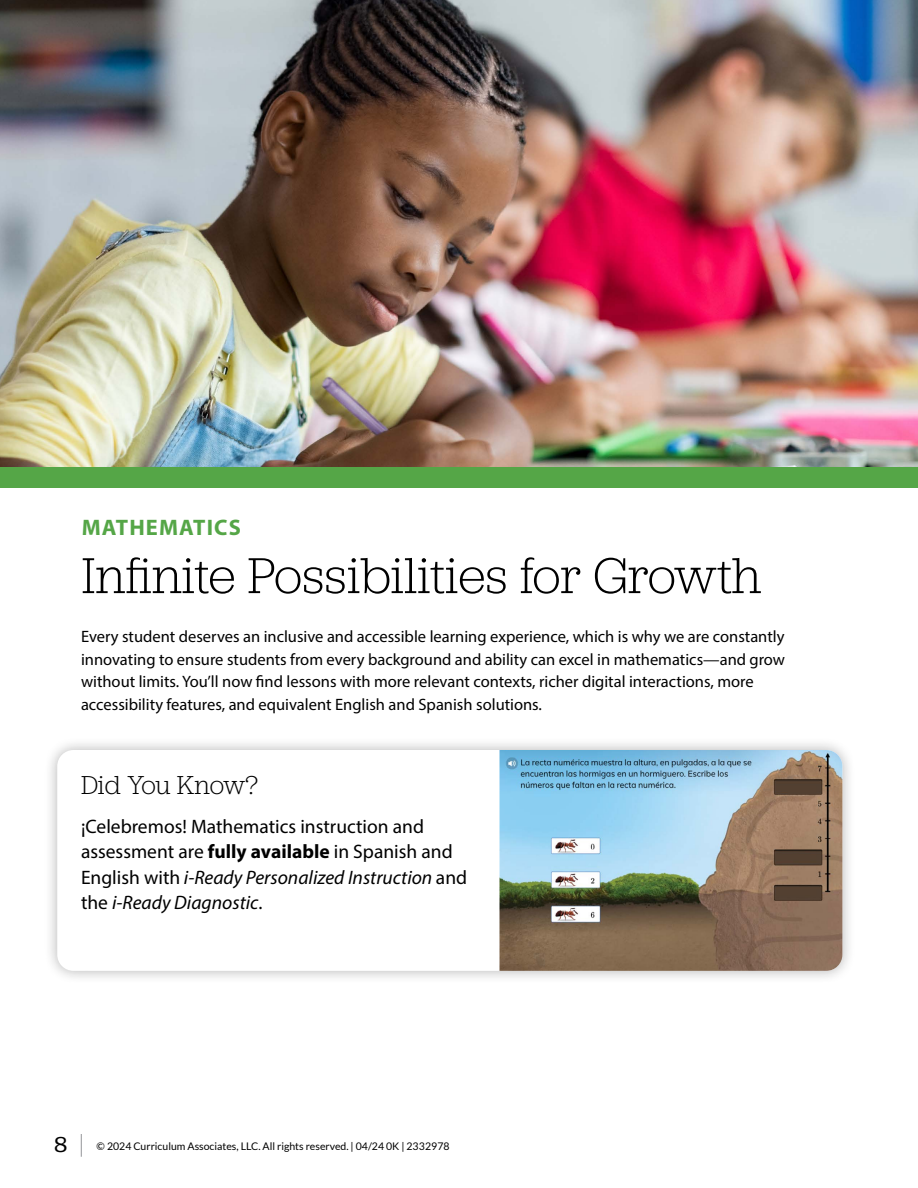
<style>
.page{position:relative;width:918px;height:1188px;background:#fff}
.page>*{position:absolute;margin:0;border:0;box-sizing:border-box;transform-origin:0 0}
.t1{font:300 52.5px "Jubilat";letter-spacing:-.005em;color:#000}
.t2{font:300 27px "Jubilat";letter-spacing:-.005em;color:#000}
.t3{font:700 22.5px "Myriad Pro";letter-spacing:.05em;color:#55a647}
.t4{font:22.5px "Jubilat";color:#000}
.t5{font:19.5px/25.5px "Myriad Pro";color:#000}
.t6{font:16.5px/22.5px "Myriad Pro";color:#000}
.t7{font:10.5px "Lato";color:#000}
.s1{font-weight:700}
.s2{font-style:italic}
</style>
<div class="page">
<svg style="left:81px;top:1134px;width:1px;height:23px"></svg>
<img style="left:0;top:0;width:918px;height:467px">
<div style="left:0;top:467px;width:918px;height:21px;background:#55a647"></div>
<div style="left:44px;top:736px;width:812px;height:248px;background:#000;opacity:.3"></div>
<div style="left:57px;top:750px;width:785px;height:221px;background:#fff;border-radius:16px"></div>
<img style="left:500px;top:750px;width:342px;height:221px">
<h3 class="t3" style="left:82px;top:512px;width:161px">MATHEMATICS</h3>
<h1 class="t1" style="left:82px;top:543px;width:681px">Infinite Possibilities for Growth</h1>
<p class="t6" style="left:81px;top:625px;width:706px">Every student deserves an inclusive and accessible learning experience, which is why we are constantly innovating to ensure students from every background and ability can excel in mathematics—and grow without limits. You’ll now find lessons with more relevant contexts, richer digital interactions, more accessibility features, and equivalent English and Spanish solutions.</p>
<h2 class="t2" style="left:81px;top:768px;width:179px">Did You Know?</h2>
<p class="t5" style="left:81px;top:813px;width:388px">¡Celebremos! Mathematics instruction and assessment are <span class="s1">fully available</span> in Spanish and English with <span class="s2">i-Ready Personalized Instruction</span> and the <span class="s2">i-Ready Diagnostic</span>.</p>
<h3 class="t4" style="left:54px;top:1131px;width:14px">8</h3>
<p class="t7" style="left:97px;top:1140px;width:354px">© 2024 Curriculum Associates, LLC. All rights reserved. | 04/24 0K | 2332978</p>
</div>
